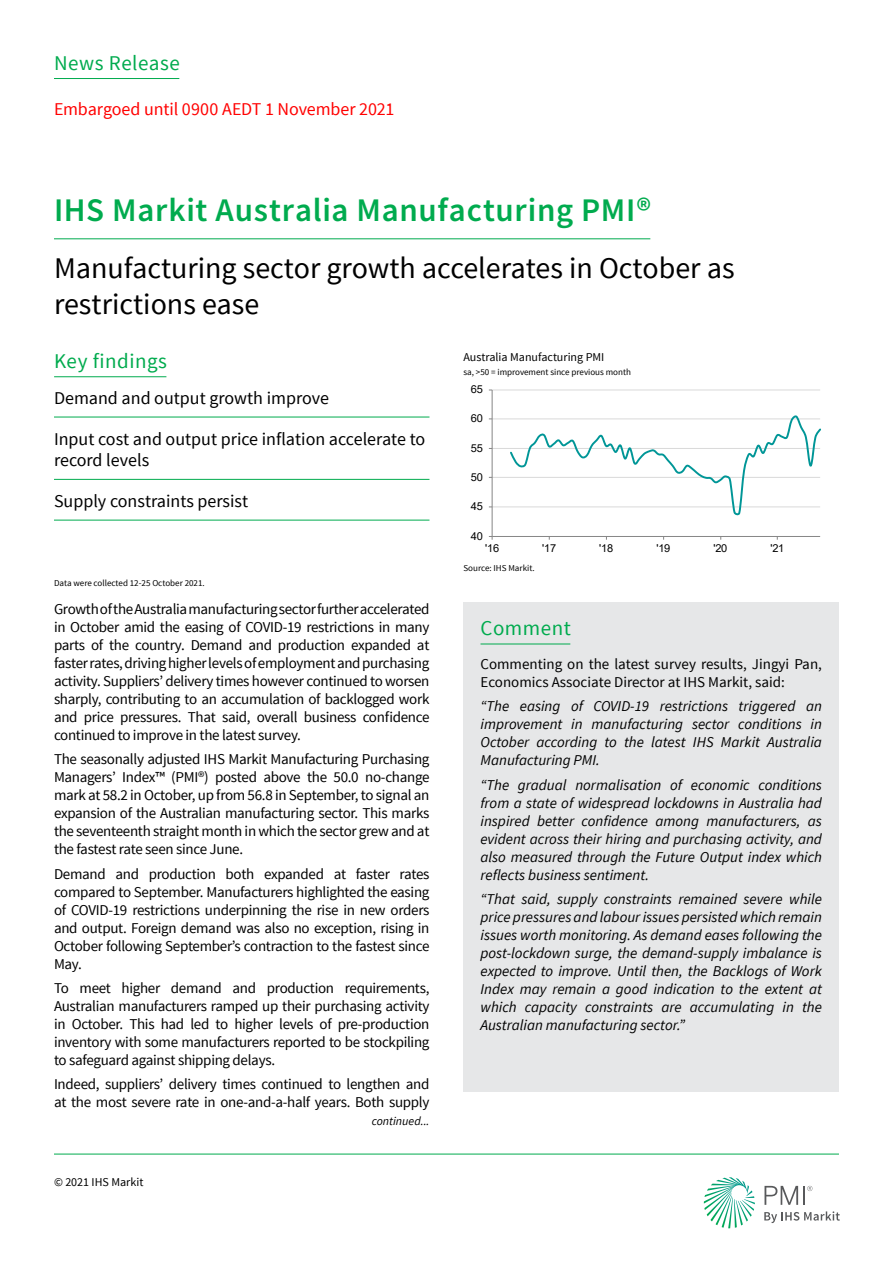
<style>
.page{position:relative;width:893px;height:1263px;background:#fff}
.page>*{position:absolute;margin:0;border:0;box-sizing:border-box;transform-origin:0 0}
.t1{font:33px "Source Sans Variable";letter-spacing:.02em;color:#00ab4e}
.t2{font:30px/36px "Source Sans Pro";color:#000}
.t3{font:21px "Source Sans Pro";letter-spacing:.025em;color:#00ab4e}
.t4{font:18px/21.6px "Source Sans Pro";color:#000}
.t5{font:18px "Source Sans Pro";letter-spacing:-.01em;color:#f00}
.t6{font:15px/18px "Source Sans Pro";letter-spacing:-.02em;color:#000;text-align:justify}
.t7{font:italic 15px/18px "Source Sans Pro";color:#000;text-align:justify}
.t8{font:15px/18px "Source Sans Pro";color:#000}
.t9{font:12px "Source Sans Pro";color:#000}
.t10{font:italic 12px "Source Sans Pro";color:#000}
.t11{font:10.95px "Arial";letter-spacing:-.025em;color:#000}
.t12{font:9px "Source Sans Pro";color:#000}
</style>
<div class="page">
<svg style="left:704px;top:1177px;width:51px;height:51px"></svg>
<svg style="left:764px;top:1211px;width:76px;height:12px"></svg>
<svg style="left:764px;top:1186px;width:48px;height:19px"></svg>
<hr style="left:54px;top:1154px;width:785px;height:1px;background:#00ab4e">
<hr style="left:492px;top:507px;width:328px;height:1px;background:#d9d9d9">
<hr style="left:492px;top:477px;width:328px;height:1px;background:#d9d9d9">
<hr style="left:492px;top:448px;width:328px;height:1px;background:#d9d9d9">
<hr style="left:492px;top:419px;width:328px;height:1px;background:#d9d9d9">
<hr style="left:492px;top:390px;width:328px;height:1px;background:#d9d9d9">
<hr style="left:492px;top:390px;width:1px;height:146px;background:#868686">
<hr style="left:492px;top:536px;width:328px;height:1px;background:#868686">
<svg style="left:508px;top:415px;width:313px;height:101px"></svg>
<hr style="left:54px;top:376px;width:112px;height:1px;background:#00ab4e">
<hr style="left:54px;top:78px;width:125px;height:1px;background:#00ab4e">
<hr style="left:54px;top:238px;width:596px;height:1px;background:#00ab4e">
<hr style="left:54px;top:417px;width:375px;height:1px;background:#00ab4e">
<hr style="left:54px;top:479px;width:375px;height:1px;background:#00ab4e">
<hr style="left:54px;top:520px;width:375px;height:1px;background:#00ab4e">
<div style="left:463px;top:602px;width:376px;height:56px;background:#e6e7e8"></div>
<hr style="left:480px;top:644px;width:90px;height:1px;background:#00ab4e">
<div style="left:463px;top:658px;width:376px;height:434px;background:#e6e7e8"></div>
<h3 class="t3" style="left:54px;top:50px;width:127px">News Release</h3>
<p class="t5" style="left:54px;top:98px;width:342px">Embargoed until 0900 AEDT 1 November 2021</p>
<h1 class="t1" style="left:54px;top:191px;width:599px">IHS Markit Australia Manufacturing PMI®</h1>
<h2 class="t2" style="left:54px;top:250px;width:682px">Manufacturing sector growth accelerates in October as restrictions ease</h2>
<h3 class="t3" style="left:54px;top:348px;width:114px">Key findings</h3>
<p class="t9" style="left:463px;top:350px;width:142px">Australia Manufacturing PMI</p>
<p class="t12" style="left:463px;top:366px;width:169px">sa, &gt;50 = improvement since previous month</p>
<p class="t4" style="left:54px;top:387px;width:277px">Demand and output growth improve</p>
<p class="t4" style="left:54px;top:428px;width:373px">Input cost and output price inflation accelerate to record levels</p>
<p class="t4" style="left:54px;top:491px;width:196px">Supply constraints persist</p>
<p class="t12" style="left:54px;top:578px;width:152px">Data were collected 12-25 October 2021.</p>
<p class="t6" style="left:54px;top:600px;width:377px">Growth of the Australia manufacturing sector further accelerated in October amid the easing of COVID-19 restrictions in many parts of the country. Demand and production expanded at faster rates, driving higher levels of employment and purchasing activity. Suppliers’ delivery times however continued to worsen sharply, contributing to an accumulation of backlogged work and price pressures. That said, overall business confidence continued to improve in the latest survey.</p>
<p class="t6" style="left:54px;top:750px;width:377px">The seasonally adjusted IHS Markit Manufacturing Purchasing Managers’ Index™ (PMI®) posted above the 50.0 no-change mark at 58.2 in October, up from 56.8 in September, to signal an expansion of the Australian manufacturing sector. This marks the seventeenth straight month in which the sector grew and at the fastest rate seen since June.</p>
<p class="t6" style="left:54px;top:865px;width:377px">Demand and production both expanded at faster rates compared to September. Manufacturers highlighted the easing of COVID-19 restrictions underpinning the rise in new orders and output. Foreign demand was also no exception, rising in October following September’s contraction to the fastest since May.</p>
<p class="t6" style="left:54px;top:979px;width:377px">To meet higher demand and production requirements, Australian manufacturers ramped up their purchasing activity in October. This had led to higher levels of pre-production inventory with some manufacturers reported to be stockpiling to safeguard against shipping delays.</p>
<p class="t6" style="left:54px;top:1075px;width:377px">Indeed, suppliers’ delivery times continued to lengthen and at the most severe rate in one-and-a-half years. Both supply</p>
<p class="t9" style="left:54px;top:1175px;width:91px">© 2021 IHS Markit</p>
<p class="t10" style="left:372px;top:1113px;width:59px">continued...</p>
<p class="t11" style="left:471px;top:382px;width:13px">65</p>
<p class="t11" style="left:471px;top:411px;width:13px">60</p>
<p class="t11" style="left:471px;top:440px;width:13px">55</p>
<p class="t11" style="left:471px;top:470px;width:13px">50</p>
<p class="t11" style="left:471px;top:499px;width:13px">45</p>
<p class="t11" style="left:471px;top:528px;width:13px">40</p>
<p class="t11" style="left:485px;top:541px;width:15px">'16</p>
<p class="t11" style="left:542px;top:541px;width:15px">'17</p>
<p class="t11" style="left:599px;top:541px;width:15px">'18</p>
<p class="t11" style="left:656px;top:541px;width:15px">'19</p>
<p class="t11" style="left:713px;top:541px;width:15px">'20</p>
<p class="t11" style="left:770px;top:541px;width:15px">'21</p>
<p class="t12" style="left:463px;top:562px;width:73px">Source: IHS Markit.</p>
<h3 class="t3" style="left:480px;top:615px;width:92px">Comment</h3>
<p class="t8" style="left:480px;top:655px;width:343px">Commenting on the latest survey results, Jingyi Pan,<br>Economics Associate Director at IHS Markit, said:</p>
<p class="t7" style="left:480px;top:697px;width:343px">“The easing of COVID-19 restrictions triggered an improvement in manufacturing sector conditions in October according to the latest IHS Markit Australia Manufacturing PMI.</p>
<p class="t7" style="left:480px;top:776px;width:343px">“The gradual normalisation of economic conditions from a state of widespread lockdowns in Australia had inspired better confidence among manufacturers, as evident across their hiring and purchasing activity, and also measured through the Future Output index which reflects business sentiment.</p>
<p class="t7" style="left:480px;top:890px;width:343px">“That said, supply constraints remained severe while price pressures and labour issues persisted which remain issues worth monitoring. As demand eases following the post-lockdown surge, the demand-supply imbalance is expected to improve. Until then, the Backlogs of Work Index may remain a good indication to the extent at which capacity constraints are accumulating in the Australian manufacturing sector.”</p>
</div>
